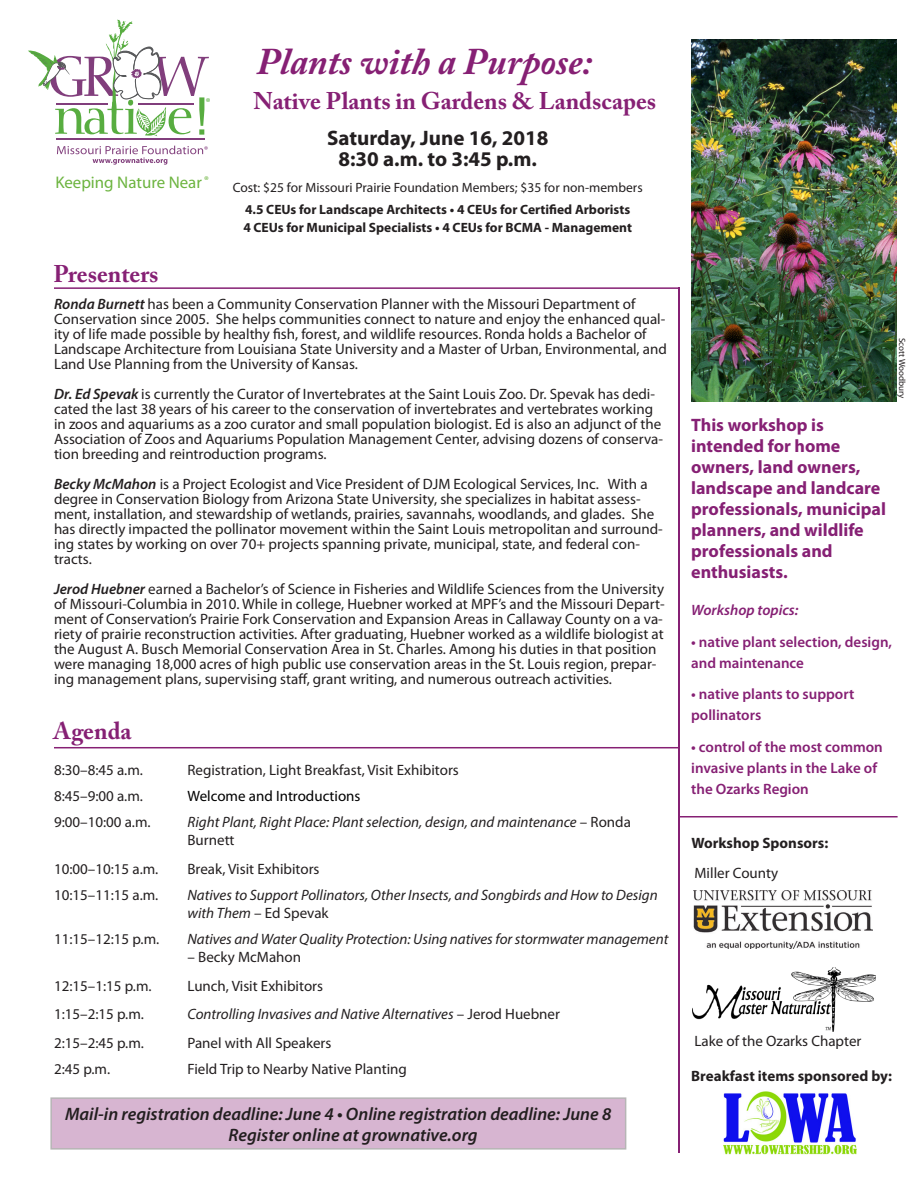
<style>
.page{position:relative;width:918px;height:1188px;background:#fff}
.page>*{position:absolute;margin:0;border:0;box-sizing:border-box;transform-origin:0 0}
.t1{font:italic 700 37.5px "Adobe Caslon Pro";color:#862074}
.t2{font:700 24px "Adobe Caslon Pro";color:#862074}
.t3{font:700 21px/21px "Myriad Pro";color:#231f20;text-align:center}
.t4{font:700 18px/21px "Myriad Pro";color:#862074}
.t5{font:italic 600 18px/21.6px "Myriad Pro";color:#231f20}
.t6{font:16.8px "Myriad Pro";color:#6cb43f}
.t7{font:15px/15px "Myriad Pro";color:#231f20}
.t8{font:italic 15px/18px "Myriad Pro";color:#231f20}
.t9{font:600 15px/21px "Myriad Pro";color:#862074}
.t10{font:700 15px "Myriad Pro";color:#231f20}
.t11{font:15px "Myriad Pro";color:#000}
.t12{font:italic 600 15px "Myriad Pro";color:#862074}
.t13{font:700 13.5px/18px "Myriad Pro";color:#231f20}
.t14{font:13.5px "Myriad Pro";color:#231f20}
.t15{font:11.4px "Myriad Pro";color:#58ad40}
.t16{font:9.6px "Myriad Pro";color:#823e7e}
.t17{font:9px "Myriad Pro";color:#231f20}
.s1{font-weight:600;font-style:italic}
.s2{font-style:normal}
</style>
<div class="page">
<hr style="left:54px;top:747px;width:625px;height:1px;background:#862074">
<hr style="left:54px;top:287px;width:626px;height:2px;background:#862074">
<hr style="left:678px;top:288px;width:2px;height:865px;background:#862074">
<hr style="left:56px;top:138px;width:148px;height:2px;background:#813e7c">
<svg style="left:28px;top:20px;width:181px;height:116px"></svg>
<svg style="left:57px;top:146px;width:146px;height:19px"></svg>
<hr style="left:679px;top:816px;width:219px;height:2px;background:#862074">
<div style="left:51px;top:1098px;width:575px;height:51px;background:#d7b5d1"></div>
<img style="left:693px;top:890px;width:180px;height:58px">
<img style="left:724px;top:1091px;width:133px;height:64px">
<img style="left:691px;top:40px;width:205px;height:362px">
<img style="left:692px;top:967px;width:184px;height:64px">
<p class="t15" style="left:206px;top:96px;width:6px">®</p>
<p class="t16" style="left:204px;top:144px;width:6px">®</p>
<p class="t6" style="left:55px;top:173px;width:155px">Keeping Nature Near <sup>®</sup></p>
<h2 class="t2" style="left:53px;top:259px;width:107px">Presenters</h2>
<h1 class="t1" style="left:257px;top:39px;width:337px">Plants with a Purpose:</h1>
<h2 class="t2" style="left:254px;top:87px;width:404px">Native Plants in Gardens &amp; Landscapes</h2>
<h3 class="t3" style="left:327px;top:128px;width:223px">Saturday, June 16, 2018<br>8:30 a.m. to 3:45 p.m.</h3>
<p class="t14" style="left:233px;top:180px;width:411px">Cost: $25 for Missouri Prairie Foundation Members; $35 for non-members</p>
<p class="t13" style="left:243px;top:201px;width:390px">4.5 CEUs for Landscape Architects • 4 CEUs for Certified Arborists<br>4 CEUs for Municipal Specialists • 4 CEUs for BCMA - Management</p>
<p class="t7" style="left:54px;top:297px;width:614px"><span class="s1">Ronda Burnett</span> has been a Community Conservation Planner with the Missouri Department of Conservation since 2005. She helps communities connect to nature and enjoy the enhanced qual&shy;ity of life made possible by healthy fish, forest, and wildlife resources. Ronda holds a Bachelor of Landscape Architecture from Louisiana State University and a Master of Urban, Environmental, and Land Use Planning from the University of Kansas.</p>
<p class="t7" style="left:54px;top:387px;width:611px"><span class="s1">Dr. Ed Spevak</span> is currently the Curator of Invertebrates at the Saint Louis Zoo. Dr. Spevak has dedi&shy;cated the last 38 years of his career to the conservation of invertebrates and vertebrates working in zoos and aquariums as a zoo curator and small population biologist. Ed is also an adjunct of the Association of Zoos and Aquariums Population Management Center, advising dozens of conserva&shy;tion breeding and reintroduction programs.</p>
<p class="t7" style="left:54px;top:477px;width:610px"><span class="s1">Becky McMahon</span> is a Project Ecologist and Vice President of DJM Ecological Services, Inc. With a degree in Conservation Biology from Arizona State University, she specializes in habitat assess&shy;ment, installation, and stewardship of wetlands, prairies, savannahs, woodlands, and glades. She has directly impacted the pollinator movement within the Saint Louis metropolitan and surround&shy;ing states by working on over 70+ projects spanning private, municipal, state, and federal con&shy;tracts.</p>
<p class="t7" style="left:54px;top:582px;width:612px"><span class="s1">Jerod Huebner</span> earned a Bachelor’s of Science in Fisheries and Wildlife Sciences from the University of Missouri-Columbia in 2010. While in college, Huebner worked at MPF’s and the Missouri Depart&shy;ment of Conservation’s Prairie Fork Conservation and Expansion Areas in Callaway County on a va&shy;riety of prairie reconstruction activities. After graduating, Huebner worked as a wildlife biologist at the August A. Busch Memorial Conservation Area in St. Charles. Among his duties in that position were managing 18,000 acres of high public use conservation areas in the St. Louis region, prepar&shy;ing management plans, supervising staff, grant writing, and numerous outreach activities.</p>
<h2 class="t2" style="left:53px;top:717px;width:80px">Agenda</h2>
<p class="t7" style="left:54px;top:763px;width:91px">8:30–8:45 a.m.</p>
<p class="t7" style="left:188px;top:763px;width:273px">Registration, Light Breakfast, Visit Exhibitors</p>
<p class="t7" style="left:54px;top:789px;width:91px">8:45–9:00 a.m.</p>
<p class="t11" style="left:188px;top:788px;width:175px">Welcome and Introductions</p>
<p class="t7" style="left:54px;top:815px;width:98px">9:00–10:00 a.m.</p>
<p class="t8" style="left:188px;top:813px;width:445px">Right Plant, Right Place: Plant selection, design, and maintenance <span class="s2">– Ronda<br>Burnett</span></p>
<p class="t7" style="left:54px;top:861px;width:106px">10:00–10:15 a.m.</p>
<p class="t7" style="left:188px;top:861px;width:134px">Break, Visit Exhibitors</p>
<p class="t7" style="left:54px;top:888px;width:106px">10:15–11:15 a.m.</p>
<p class="t8" style="left:188px;top:886px;width:472px">Natives to Support Pollinators, Other Insects, and Songbirds and How to Design with Them <span class="s2">– Ed Spevak</span></p>
<p class="t7" style="left:54px;top:932px;width:107px">11:15–12:15 p.m.</p>
<p class="t8" style="left:188px;top:930px;width:482px">Natives and Water Quality Protection: Using natives for stormwater management</p>
<p class="t7" style="left:188px;top:950px;width:115px">– Becky McMahon</p>
<p class="t7" style="left:54px;top:978px;width:99px">12:15–1:15 p.m.</p>
<p class="t7" style="left:188px;top:978px;width:137px">Lunch, Visit Exhibitors</p>
<p class="t7" style="left:54px;top:1007px;width:91px">1:15–2:15 p.m.</p>
<p class="t8" style="left:188px;top:1005px;width:374px">Controlling Invasives and Native Alternatives <span class="s2">– Jerod Huebner</span></p>
<p class="t7" style="left:54px;top:1035px;width:91px">2:15–2:45 p.m.</p>
<p class="t7" style="left:188px;top:1035px;width:145px">Panel with All Speakers</p>
<p class="t7" style="left:54px;top:1062px;width:58px">2:45 p.m.</p>
<p class="t7" style="left:188px;top:1062px;width:221px">Field Trip to Nearby Native Planting</p>
<p class="t5" style="left:229px;top:1102px;width:384px;text-indent:-163px">Mail-in registration deadline: June 4 • Online registration deadline: June 8<br>Register online at grownative.org</p>
<p class="t17" style="left:907px;top:338px;width:62px;rotate:90deg">Scott Woodbury</p>
<p class="t4" style="left:691px;top:414px;width:196px">This workshop is intended for home owners, land owners, landscape and landcare professionals, municipal planners, and wildlife professionals and enthusiasts.</p>
<p class="t12" style="left:691px;top:601px;width:109px">Workshop topics:</p>
<p class="t9" style="left:691px;top:632px;width:202px">• native plant selection, design, and maintenance</p>
<p class="t9" style="left:691px;top:684px;width:165px">• native plants to support pollinators</p>
<p class="t9" style="left:691px;top:737px;width:193px">• control of the most common invasive plants in the Lake of the Ozarks Region</p>
<p class="t10" style="left:691px;top:834px;width:138px">Workshop Sponsors:</p>
<p class="t7" style="left:694px;top:866px;width:85px">Miller County</p>
<p class="t7" style="left:694px;top:1033px;width:169px">Lake of the Ozarks Chapter</p>
<p class="t10" style="left:691px;top:1068px;width:202px">Breakfast items sponsored by:</p>
</div>
